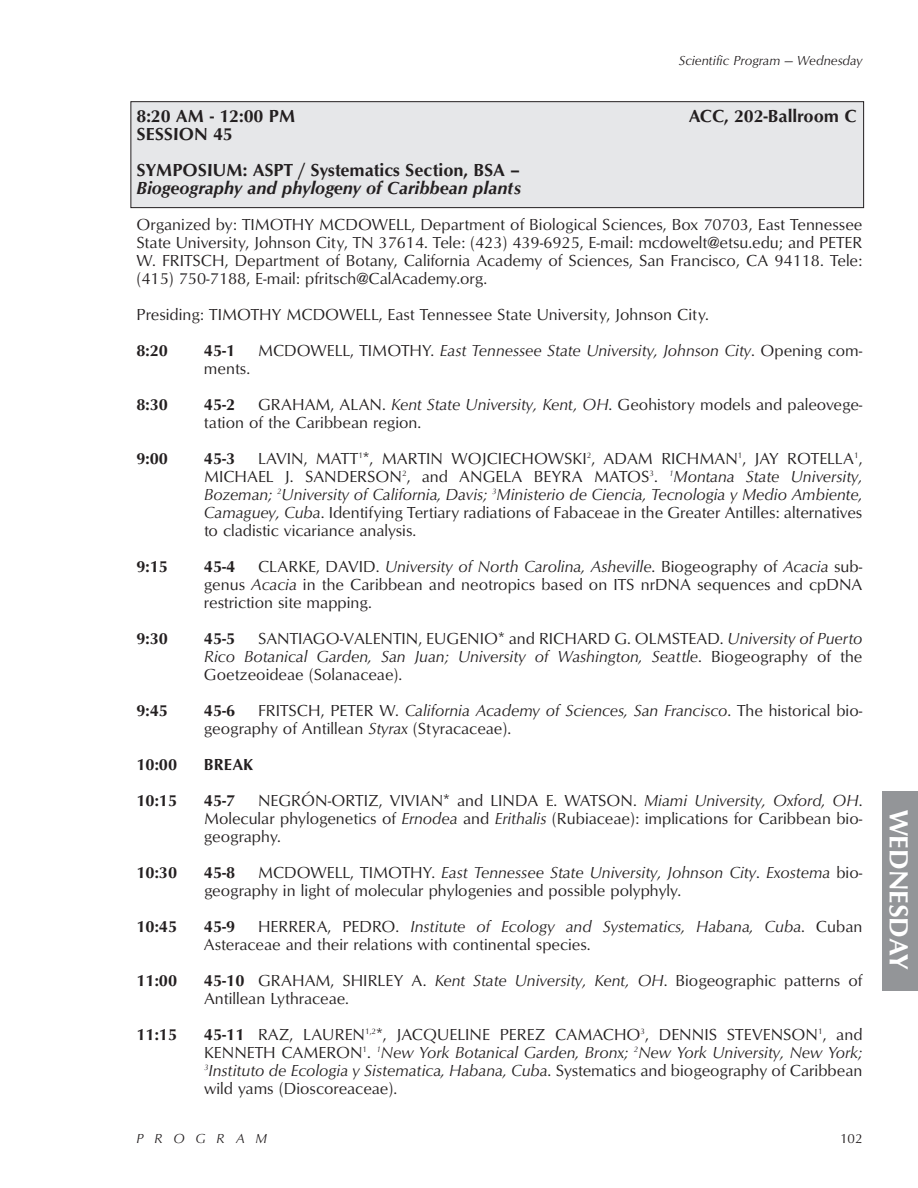
<style>
.page{position:relative;width:918px;height:1188px;background:#fff}
.page>*{position:absolute;margin:0;border:0;box-sizing:border-box;transform-origin:0 0}
.t1{font:27px "Optimum Bold DTC";letter-spacing:-.005em;color:#fff}
.t2{font:18px/36px "Optimum Bold DTC";letter-spacing:-.005em;color:#231f20}
.t3{font:18px "Optimum Bold Italic DTC";letter-spacing:-.005em;color:#231f20}
.t4{font:16.5px/18px "Optimum Roman DTC";color:#231f20}
.t5{font:16.5px/18px "Optimum Roman Italic DTC";color:#231f20}
.t6{font:16.5px "Optimum Bold DTC";color:#231f20}
.t7{font:13.5px "Optimum Roman Italic DTC";color:#231f20}
.t8{font:13.5px "Optimum Roman Italic DTC";letter-spacing:.81em;color:#231f20}
.t9{font:13.5px "Optimum Roman DTC";color:#231f20}
.s1{font-family:"Optimum Roman DTC"}
.s2{font-family:"Optimum Roman Italic DTC"}
.s3{font-family:"Optimum Bold DTC"}
</style>
<div class="page">
<div style="left:882px;top:791px;width:36px;height:199px;background:#939598"></div>
<div style="left:131px;top:102px;width:733px;height:106px;background:#e6e7e9"></div>
<div style="left:130px;top:101px;width:734px;height:107px;border:1px solid #231f20"></div>
<p class="t7" style="left:679px;top:55px;width:185px">Scientific Program — Wednesday</p>
<p class="t2" style="left:136px;top:99px;width:161px">8:20 AM - 12:00 PM</p>
<p class="t2" style="left:689px;top:99px;width:169px">ACC, 202-Ballroom C</p>
<p class="t2" style="left:136px;top:117px;width:385px">SESSION 45<br>SYMPOSIUM: ASPT / Systematics Section, BSA –</p>
<p class="t3" style="left:136px;top:181px;width:386px">Biogeography and phylogeny of Caribbean plants</p>
<p class="t4" style="left:136px;top:217px;width:728px;text-align:justify">Organized by: TIMOTHY MCDOWELL, Department of Biological Sciences, Box 70703, East Tennessee State University, Johnson City, TN 37614. Tele: (423) 439-6925, E-mail: mcdowelt@etsu.edu; and PETER W. FRITSCH, Department of Botany, California Academy of Sciences, San Francisco, CA 94118. Tele: (415) 750-7188, E-mail: pfritsch@CalAcademy.org.</p>
<p class="t4" style="left:136px;top:307px;width:574px">Presiding: TIMOTHY MCDOWELL, East Tennessee State University, Johnson City.</p>
<p class="t6" style="left:136px;top:344px;width:33px">8:20</p>
<p class="t6" style="left:204px;top:344px;width:33px">45-1</p>
<p class="t5" style="left:258px;top:343px;width:606px"><span class="s1">MCDOWELL, TIMOTHY.</span> East Tennessee State University, Johnson City<span class="s1">. Opening com-</span></p>
<p class="t4" style="left:204px;top:361px;width:48px">ments.</p>
<p class="t6" style="left:136px;top:398px;width:33px">8:30</p>
<p class="t6" style="left:204px;top:398px;width:33px">45-2</p>
<p class="t4" style="left:204px;top:397px;width:660px;text-indent:54px">GRAHAM, ALAN. <span class="s2">Kent State University, Kent, OH</span>. Geohistory models and paleovege&shy;tation of the Caribbean region.</p>
<p class="t4" style="left:204px;top:451px;width:660px;text-align:right">LAVIN, MATT<sup>1</sup>*, MARTIN WOJCIECHOWSKI<sup>2</sup>, ADAM RICHMAN<sup>1</sup>, JAY ROTELLA<sup>1</sup>,<br>MICHAEL J. SANDERSON<sup>2</sup>, and ANGELA BEYRA MATOS<sup>3</sup>. <sup>1</sup><span class="s2">Montana State University,</span></p>
<p class="t5" style="left:204px;top:487px;width:660px">Bozeman; <sup>2</sup>University of California, Davis; <sup>3</sup>Ministerio de Ciencia, Tecnologia y Medio Ambiente,</p>
<p class="t4" style="left:204px;top:505px;width:660px"><span class="s2">Camaguey, Cuba</span>. Identifying Tertiary radiations of Fabaceae in the Greater Antilles: alternatives to cladistic vicariance analysis.</p>
<p class="t6" style="left:136px;top:452px;width:33px">9:00</p>
<p class="t6" style="left:204px;top:452px;width:33px">45-3</p>
<p class="t6" style="left:136px;top:560px;width:33px">9:15</p>
<p class="t6" style="left:204px;top:560px;width:33px">45-4</p>
<p class="t5" style="left:258px;top:559px;width:606px"><span class="s1">CLARKE, DAVID.</span> University of North Carolina, Asheville<span class="s1">. Biogeography of</span> Acacia <span class="s1">sub-</span></p>
<p class="t4" style="left:204px;top:577px;width:660px">genus <span class="s2">Acacia</span> in the Caribbean and neotropics based on ITS nrDNA sequences and cpDNA restriction site mapping.</p>
<p class="t6" style="left:136px;top:632px;width:33px">9:30</p>
<p class="t6" style="left:204px;top:632px;width:33px">45-5</p>
<p class="t4" style="left:258px;top:631px;width:606px">SANTIAGO-VALENTIN, EUGENIO* and RICHARD G. OLMSTEAD. <span class="s2">University of Puerto</span></p>
<p class="t5" style="left:204px;top:649px;width:660px">Rico Botanical Garden, San Juan; University of Washington, Seattle<span class="s1">. Biogeography of the</span></p>
<p class="t4" style="left:204px;top:667px;width:200px">Goetzeoideae (Solanaceae).</p>
<p class="t6" style="left:136px;top:704px;width:33px">9:45</p>
<p class="t6" style="left:204px;top:704px;width:33px">45-6</p>
<p class="t5" style="left:258px;top:703px;width:606px"><span class="s1">FRITSCH, PETER W.</span> California Academy of Sciences, San Francisco<span class="s1">. The historical bio-</span></p>
<p class="t4" style="left:204px;top:721px;width:309px">geography of Antillean <span class="s2">Styrax</span> (Styracaceae).</p>
<p class="t6" style="left:136px;top:758px;width:42px">10:00</p>
<p class="t6" style="left:204px;top:758px;width:51px">BREAK</p>
<p class="t6" style="left:136px;top:794px;width:42px">10:15</p>
<p class="t6" style="left:204px;top:794px;width:33px">45-7</p>
<p class="t4" style="left:204px;top:793px;width:660px;text-align:justify;text-indent:54px">NEGRÓN-ORTIZ, VIVIAN* and LINDA E. WATSON. <span class="s2">Miami University, Oxford, OH</span>.<br>Molecular phylogenetics of <span class="s2">Ernodea</span> and <span class="s2">Erithalis</span> (Rubiaceae): implications for Caribbean bio&shy;geography.</p>
<p class="t6" style="left:136px;top:866px;width:42px">10:30</p>
<p class="t6" style="left:204px;top:866px;width:33px">45-8</p>
<p class="t5" style="left:258px;top:865px;width:606px"><span class="s1">MCDOWELL, TIMOTHY.</span> East Tennessee State University, Johnson City<span class="s1">.</span> Exostema <span class="s1">bio-</span></p>
<p class="t4" style="left:204px;top:883px;width:479px">geography in light of molecular phylogenies and possible polyphyly.</p>
<p class="t6" style="left:136px;top:920px;width:42px">10:45</p>
<p class="t6" style="left:204px;top:920px;width:33px">45-9</p>
<p class="t5" style="left:258px;top:919px;width:606px"><span class="s1">HERRERA, PEDRO.</span> Institute of Ecology and Systematics, Habana, Cuba<span class="s1">. Cuban</span></p>
<p class="t4" style="left:204px;top:937px;width:388px">Asteraceae and their relations with continental species.</p>
<p class="t6" style="left:136px;top:974px;width:42px">11:00</p>
<p class="t4" style="left:204px;top:973px;width:660px"><span class="s3">45-10</span> GRAHAM, SHIRLEY A. <span class="s2">Kent State University, Kent, OH</span>. Biogeographic patterns of<br>Antillean Lythraceae.</p>
<p class="t6" style="left:136px;top:1028px;width:42px">11:15</p>
<p class="t4" style="left:204px;top:1027px;width:660px"><span class="s3">45-11</span> RAZ, LAUREN<sup>1,2</sup>*, JACQUELINE PEREZ CAMACHO<sup>3</sup>, DENNIS STEVENSON<sup>1</sup>, and</p>
<p class="t5" style="left:204px;top:1045px;width:660px"><span class="s1">KENNETH CAMERON</span><sup>1</sup><span class="s1">.</span> <sup>1</sup>New York Botanical Garden, Bronx; <sup>2</sup>New York University, New York;<br><sup>3</sup>Instituto de Ecologia y Sistematica, Habana, Cuba<span class="s1">. Systematics and biogeography of Caribbean</span></p>
<p class="t4" style="left:204px;top:1081px;width:195px">wild yams (Dioscoreaceae).</p>
<p class="t8" style="left:136px;top:1134px;width:132px">PROGRAM</p>
<p class="t9" style="left:840px;top:1134px;width:24px">102</p>
<h1 class="t1" style="left:909px;top:810px;width:161px;rotate:90deg">WEDNESDAY</h1>
</div>
